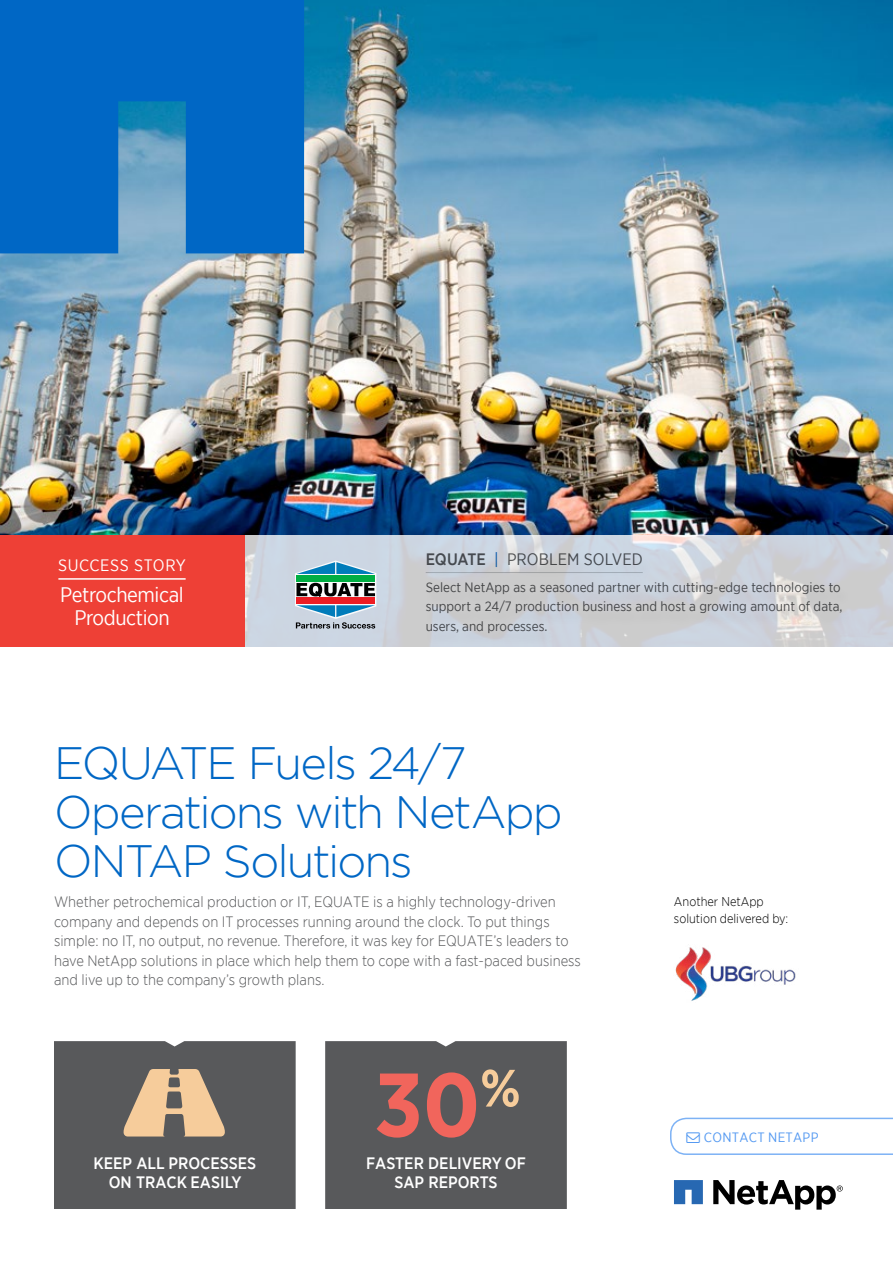
<style>
.page{position:relative;width:893px;height:1263px;background:#fff}
.page>*{position:absolute;margin:0;border:0;box-sizing:border-box;transform-origin:0 0}
.t1{font:700 90px "Gotham Narrow";color:#f1655c}
.t2{font:700 52.5px "Gotham Narrow";color:#f6cc9b}
.t3{font:300 45.3px/49.2px "Gotham";letter-spacing:-.045em;color:#0067c5}
.t4{font:21px/22.5px "Gotham Narrow";letter-spacing:-.02em;color:#fff;text-align:center}
.t5{font:500 16.5px/19.5px "Gotham Narrow";color:#fff;text-align:center}
.t6{font:16.5px "Gotham Narrow";color:#58595b}
.t7{font:16.5px "Gotham Narrow";letter-spacing:.035em;color:#fff}
.t8{font:300 15px/19.5px "Gotham Narrow";color:#58595b}
.t9{font:13.5px/19.5px "Gotham Narrow";color:#58595b}
.t10{font:13.5px "Gotham Narrow";letter-spacing:.02em;color:#5298f1}
.t11{font:300 12.75px/16.5px "Gotham Narrow";color:#000}
.s1{font-weight:500}
.s2{color:#0067c5}
</style>
<div class="page">
<div style="left:325px;top:1041px;width:242px;height:168px;background:#58595b"></div>
<img style="left:0;top:0;width:893px;height:536px">
<svg style="left:0;top:0;width:304px;height:253px;background:#0b6dc4"></svg>
<svg style="left:244px;top:536px;width:649px;height:110px;background:#ced3dd"></svg>
<div style="left:0;top:536px;width:244px;height:110px;background:#ee4036"></div>
<hr style="left:58px;top:578px;width:128px;height:2px;background:#fff">
<div style="left:423px;top:553px;width:431px;height:96px;background:#000;opacity:.08"></div>
<hr style="left:426px;top:572px;width:217px;height:1px;background:#cccecf">
<svg style="left:295px;top:560px;width:81px;height:68px;background:#84989c"></svg>
<img style="left:675px;top:947px;width:121px;height:54px">
<svg style="left:674px;top:1180px;width:29px;height:24px"></svg>
<svg style="left:713px;top:1180px;width:130px;height:29px"></svg>
<svg style="left:670px;top:1117px;width:223px;height:38px"></svg>
<div style="left:54px;top:1041px;width:242px;height:168px;background:#58595b"></div>
<p class="t7" style="left:58px;top:555px;width:129px">SUCCESS STORY</p>
<h3 class="t4" style="left:60px;top:583px;width:125px">Petrochemical<br>Production</h3>
<p class="t6" style="left:426px;top:549px;width:219px"><span class="s1">EQUATE</span> <span class="s2">|</span> PROBLEM SOLVED</p>
<p class="t9" style="left:426px;top:577px;width:418px">Select NetApp as a seasoned partner with cutting-edge technologies to support a 24/7 production business and host a growing amount of data, users, and processes.</p>
<h3 class="t3" style="left:54px;top:737px;width:510px">EQUATE Fuels 24/7<br>Operations with NetApp<br>ONTAP Solutions</h3>
<p class="t8" style="left:54px;top:892px;width:528px">Whether petrochemical production or IT, EQUATE is a highly technology-driven company and depends on IT processes running around the clock. To put things simple: no IT, no output, no revenue. Therefore, it was key for EQUATE’s leaders to have NetApp solutions in place which help them to cope with a fast-paced business and live up to the company’s growth plans.</p>
<p class="t11" style="left:674px;top:893px;width:116px">Another NetApp solution delivered by:</p>
<h1 class="t1" style="left:374px;top:1047px;width:107px">30</h1>
<h2 class="t2" style="left:480px;top:1054px;width:42px">%</h2>
<p class="t5" style="left:93px;top:1153px;width:164px">KEEP ALL PROCESSES<br>ON TRACK EASILY</p>
<p class="t5" style="left:366px;top:1153px;width:161px">FASTER DELIVERY OF<br>SAP REPORTS</p>
<p class="t10" style="left:704px;top:1128px;width:116px">CONTACT NETAPP</p>
</div>
